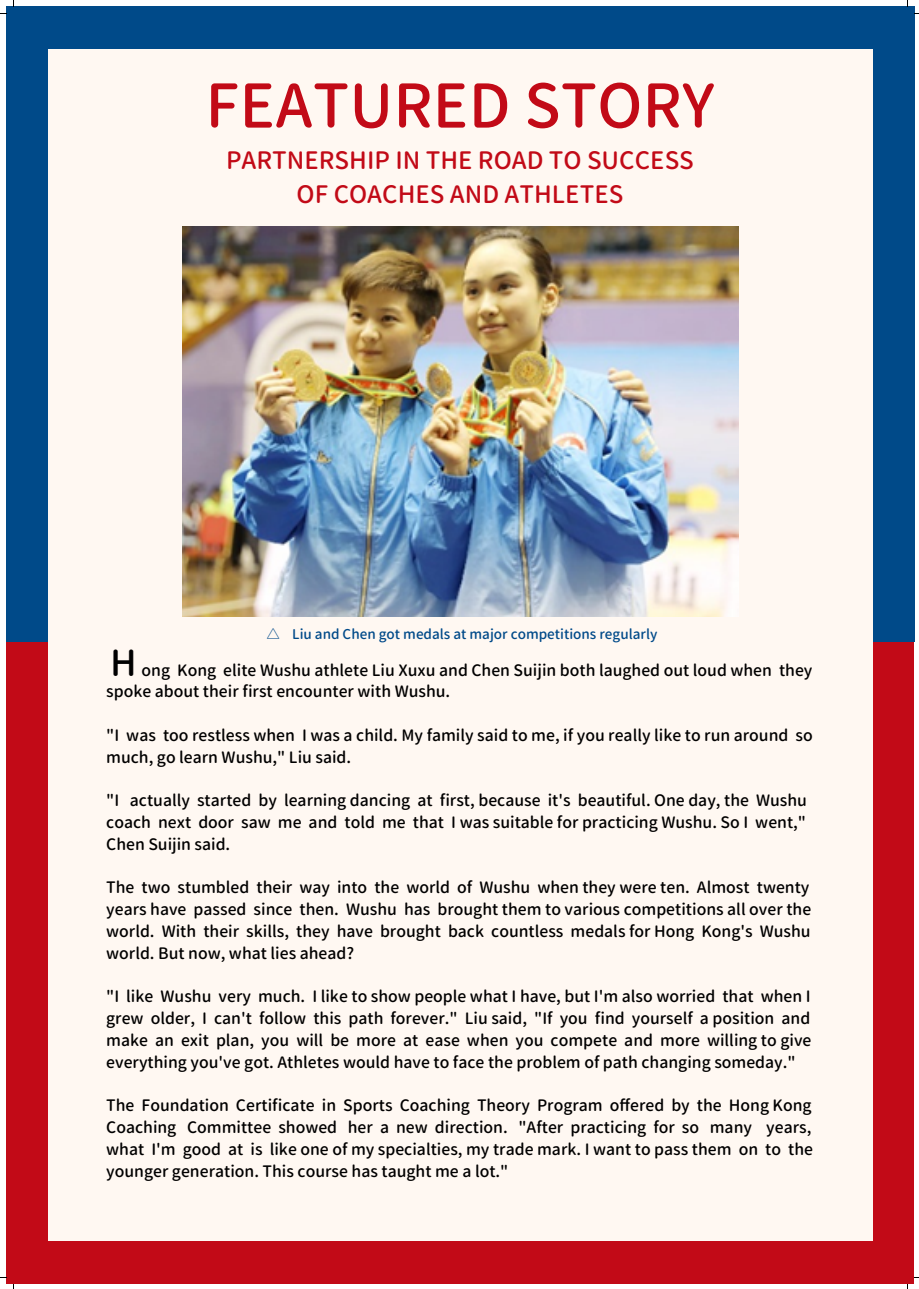
<style>
.page{position:relative;width:919px;height:1289px;background:#fff}
.page>*{position:absolute;margin:0;border:0;box-sizing:border-box;transform-origin:0 0}
.t1{font:500 60px "Gen Jyuu Gothic";color:#c20a17}
.t2{font:500 36px "Gen Jyuu Gothic";color:#000}
.t3{font:500 24px/33.5px "Gen Jyuu Gothic";color:#c20a17;text-align:center}
.t4{font:500 15.75px/21.8px "Gen Jyuu Gothic";color:#000;text-align:justify}
.t5{font:500 13.5px "Gen Jyuu Gothic";color:#004a89}
</style>
<div class="page">
<div style="left:6px;top:6px;width:907px;height:1277px;background:#c20a17"></div>
<div style="left:6px;top:6px;width:907px;height:636px;background:#004a89"></div>
<div style="left:49px;top:49px;width:822px;height:1191px;background:#fff8f2"></div>
<img style="left:182px;top:226px;width:555px;height:390px">
<h1 class="t1" style="left:205px;top:63px;width:511px">FEATURED STORY</h1>
<h3 class="t3" style="left:226px;top:143px;width:469px">PARTNERSHIP IN THE ROAD TO SUCCESS<br>OF COACHES AND ATHLETES</h3>
<p class="t5" style="left:266px;top:624px;width:392px">△ Liu and Chen got medals at major competitions regularly</p>
<h2 class="t2" style="left:110px;top:637px;width:28px">H</h2>
<p class="t4" style="left:106px;top:658px;width:707px;text-indent:35px">ong Kong elite Wushu athlete Liu Xuxu and Chen Suijin both laughed out loud when they spoke about their first encounter with Wushu.</p>
<p class="t4" style="left:106px;top:724px;width:707px">"I was too restless when I was a child. My family said to me, if you really like to run around so much, go learn Wushu," Liu said.</p>
<p class="t4" style="left:106px;top:789px;width:702px">"I actually started by learning dancing at first, because it's beautiful. One day, the Wushu coach next door saw me and told me that I was suitable for practicing Wushu. So I went," Chen Suijin said.</p>
<p class="t4" style="left:106px;top:876px;width:706px">The two stumbled their way into the world of Wushu when they were ten. Almost twenty years have passed since then. Wushu has brought them to various competitions all over the world. With their skills, they have brought back countless medals for Hong Kong's Wushu world. But now, what lies ahead?</p>
<p class="t4" style="left:106px;top:985px;width:706px">"I like Wushu very much. I like to show people what I have, but I'm also worried that when I grew older, I can't follow this path forever." Liu said, "If you find yourself a position and make an exit plan, you will be more at ease when you compete and more willing to give everything you've got. Athletes would have to face the problem of path changing someday."</p>
<p class="t4" style="left:106px;top:1094px;width:708px">The Foundation Certificate in Sports Coaching Theory Program offered by the Hong Kong Coaching Committee showed her a new direction. "After practicing for so many years, what I'm good at is like one of my specialties, my trade mark. I want to pass them on to the younger generation. This course has taught me a lot."</p>
</div>
